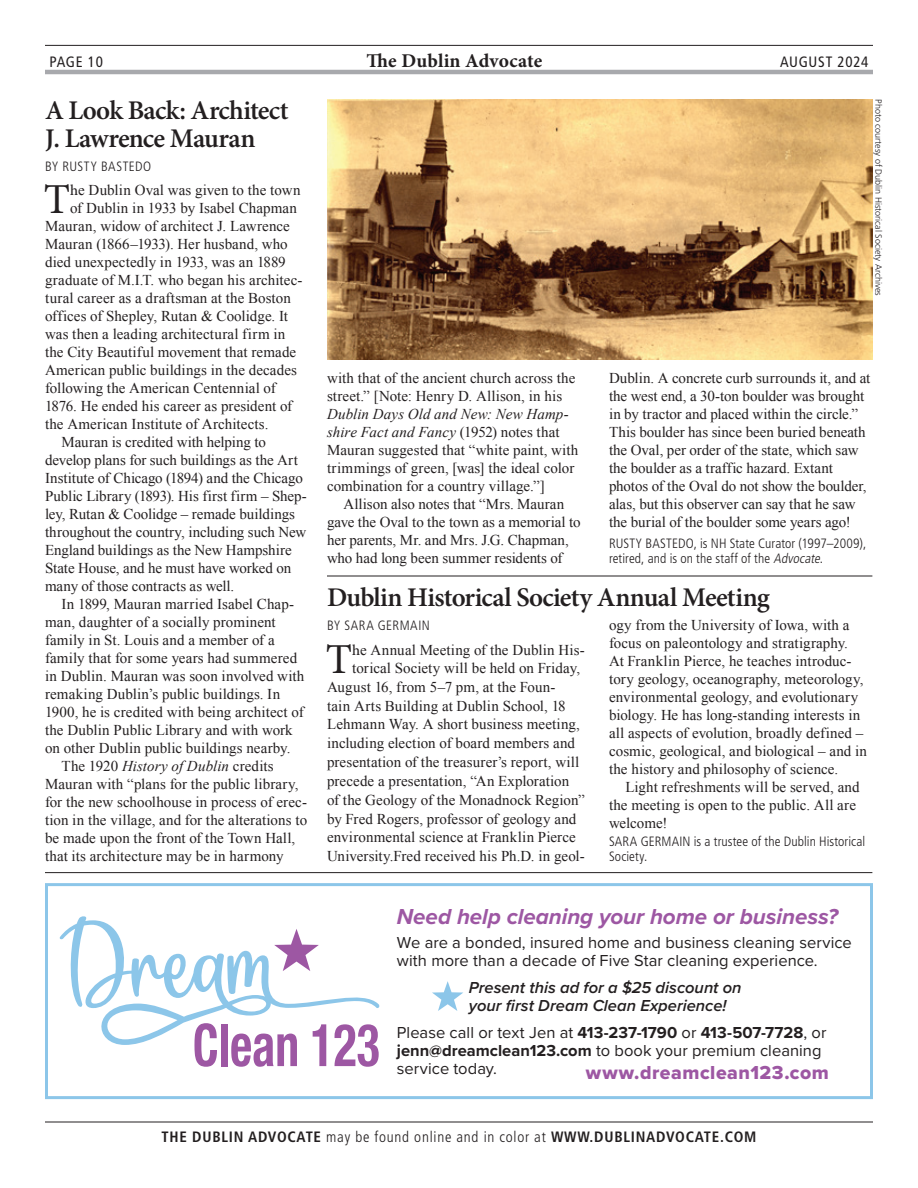
<style>
.page{position:relative;width:918px;height:1188px;background:#fff}
.page>*{position:absolute;margin:0;border:0;box-sizing:border-box;transform-origin:0 0}
.t1{font:42.75px "Minion Pro";color:#231f20}
.t2{font:600 27px/28.5px "Minion Pro";letter-spacing:-.025em;color:#231f20}
.t3{font:italic 700 22.5px "Proxima Nova";letter-spacing:-.005em;color:#9d57a3}
.t4{font:19.5px "Proxima Nova Extrabld";letter-spacing:.03em;color:#9d57a3}
.t5{font:700 19.5px "Minion Pro";letter-spacing:.01em;color:#231f20}
.t6{font:16.5px/18px "Proxima Nova";letter-spacing:.005em;color:#231f20}
.t7{font:italic 600 16.5px/18px "Proxima Nova";color:#231f20}
.t8{font:15px/18px "Times New Roman";letter-spacing:.005em;color:#231f20}
.t9{font:700 condensed 15px "Frutiger LT Std";letter-spacing:.05em;color:#231f20}
.t10{font:italic 15px "Times New Roman";letter-spacing:.005em;color:#231f20}
.t11{font:condensed 15px "Frutiger LT Std";letter-spacing:.05em;color:#231f20}
.t12{font:300 condensed 13.5px/15px "Frutiger LT Std";letter-spacing:.01em;color:#231f20}
.t13{font:300 condensed 13.5px "Frutiger LT Std";letter-spacing:.04em;color:#231f20}
.t14{font:300 condensed 13.5px "Frutiger LT Std";letter-spacing:.035em;color:#231f20}
.t15{font:300 9px "Frutiger LT Std";color:#231f20}
.s1{font-family:"Minion Pro";font-weight:500}
.s2{font-style:normal}
.s3{font-style:italic}
.s4{font-weight:700}
.s5{font-weight:300}
</style>
<div class="page">
<hr style="left:45px;top:1122px;width:828px;height:1px;background:#231f20">
<hr style="left:45px;top:45px;width:828px;height:1px;background:#231f20">
<hr style="left:45px;top:70px;width:828px;height:4px;background:#a8a9ad">
<hr style="left:45px;top:872px;width:827px;height:1px;background:#231f20">
<div style="left:45px;top:883px;width:828px;height:216px;border:3px solid #8cc6e9"></div>
<svg style="left:59px;top:916px;width:321px;height:151px"></svg>
<svg style="left:432px;top:981px;width:31px;height:30px"></svg>
<img style="left:327px;top:100px;width:546px;height:260px">
<hr style="left:327px;top:576px;width:545px;height:1px;background:#231f20">
<p class="t11" style="left:50px;top:53px;width:55px">PAGE 10</p>
<h3 class="t5" style="left:367px;top:47px;width:177px">The Dublin Advocate</h3>
<p class="t11" style="left:780px;top:53px;width:90px">AUGUST 2024</p>
<h2 class="t2" style="left:45px;top:96px;width:245px">A Look Back: Architect<br>J. Lawrence Mauran</h2>
<p class="t13" style="left:45px;top:159px;width:108px">BY RUSTY BASTEDO</p>
<h1 class="t1" style="left:44px;top:171px;width:28px">T</h1>
<p class="t8" style="left:70px;top:181px;width:232px"><span class="s1">h</span>e Dublin Oval was given to the town</p>
<p class="t8" style="left:70px;top:199px;width:228px">of Dublin in 1933 by Isabel Chapman</p>
<p class="t8" style="left:45px;top:217px;width:246px">Mauran, widow of architect J. Lawrence</p>
<p class="t8" style="left:45px;top:235px;width:244px">Mauran (1866–1933). Her husband, who</p>
<p class="t8" style="left:45px;top:253px;width:242px">died unexpectedly in 1933, was an 1889</p>
<p class="t8" style="left:45px;top:271px;width:259px">graduate of M.I.T. who began his architec-</p>
<p class="t8" style="left:45px;top:289px;width:247px">tural career as a draftsman at the Boston</p>
<p class="t8" style="left:45px;top:307px;width:244px">offices of Shepley, Rutan &amp; Coolidge. It</p>
<p class="t8" style="left:45px;top:325px;width:242px">was then a leading architectural firm in</p>
<p class="t8" style="left:45px;top:343px;width:253px">the City Beautiful movement that remade</p>
<p class="t8" style="left:45px;top:361px;width:254px">American public buildings in the decades</p>
<p class="t8" style="left:45px;top:379px;width:232px">following the American Centennial of</p>
<p class="t8" style="left:45px;top:397px;width:249px">1876. He ended his career as president of</p>
<p class="t8" style="left:45px;top:415px;width:225px">the American Institute of Architects.</p>
<p class="t8" style="left:62px;top:433px;width:206px">Mauran is credited with helping to</p>
<p class="t8" style="left:45px;top:451px;width:254px">develop plans for such buildings as the Art</p>
<p class="t8" style="left:45px;top:469px;width:259px">Institute of Chicago (1894) and the Chicago</p>
<p class="t8" style="left:45px;top:487px;width:262px">Public Library (1893). His first firm – Shep-</p>
<p class="t8" style="left:45px;top:505px;width:251px">ley, Rutan &amp; Coolidge – remade buildings</p>
<p class="t8" style="left:45px;top:523px;width:263px">throughout the country, including such New</p>
<p class="t8" style="left:45px;top:541px;width:248px">England buildings as the New Hampshire</p>
<p class="t8" style="left:45px;top:559px;width:248px">State House, and he must have worked on</p>
<p class="t8" style="left:45px;top:577px;width:191px">many of those contracts as well.</p>
<p class="t8" style="left:62px;top:595px;width:234px">In 1899, Mauran married Isabel Chap-</p>
<p class="t8" style="left:45px;top:613px;width:232px">man, daughter of a socially prominent</p>
<p class="t8" style="left:45px;top:631px;width:231px">family in St. Louis and a member of a</p>
<p class="t8" style="left:45px;top:649px;width:254px">family that for some years had summered</p>
<p class="t8" style="left:45px;top:667px;width:261px">in Dublin. Mauran was soon involved with</p>
<p class="t8" style="left:45px;top:685px;width:237px">remaking Dublin’s public buildings. In</p>
<p class="t8" style="left:45px;top:703px;width:260px">1900, he is credited with being architect of</p>
<p class="t8" style="left:45px;top:721px;width:249px">the Dublin Public Library and with work</p>
<p class="t8" style="left:45px;top:739px;width:247px">on other Dublin public buildings nearby.</p>
<p class="t10" style="left:62px;top:756px;width:214px"><span class="s2">The 1920</span> History of Dublin <span class="s2">credits</span></p>
<p class="t8" style="left:45px;top:775px;width:255px">Mauran with “plans for the public library,</p>
<p class="t8" style="left:45px;top:793px;width:264px">for the new schoolhouse in process of erec-</p>
<p class="t8" style="left:45px;top:811px;width:264px">tion in the village, and for the alterations to</p>
<p class="t8" style="left:45px;top:829px;width:252px">be made upon the front of the Town Hall,</p>
<p class="t8" style="left:45px;top:847px;width:240px">that its architecture may be in harmony</p>
<p class="t15" style="left:884px;top:99px;width:198px;rotate:90deg">Photo courtesy of Dublin Historical Society Archives</p>
<p class="t8" style="left:609px;top:369px;width:263px">Dublin. A concrete curb surrounds it, and at the west end, a 30-ton boulder was brought in by tractor and placed within the circle.” This boulder has since been buried beneath the Oval, per order of the state, which saw the boulder as a traffic hazard. Extant photos of the Oval do not show the boulder, alas, but this observer can say that he saw the burial of the boulder some years ago!</p>
<p class="t12" style="left:609px;top:536px;width:259px">RUSTY BASTEDO, is NH State Curator (1997–2009), retired, and is on the staff of the <span class="s3">Advocate</span>.</p>
<p class="t8" style="left:327px;top:369px;width:250px">with that of the ancient church across the street.” [Note: Henry D. Allison, in his</p>
<p class="t8" style="left:327px;top:405px;width:253px"><span class="s3">Dublin Days Old and New: New Hamp&shy;shire Fact and Fancy</span> (1952) notes that Mauran suggested that “white paint, with trimmings of green, [was] the ideal color combination for a country village.”]</p>
<p class="t8" style="left:327px;top:495px;width:255px;text-indent:16px">Allison also notes that “Mrs. Mauran gave the Oval to the town as a memorial to her parents, Mr. and Mrs. J.G. Chapman, who had long been summer residents of</p>
<h2 class="t2" style="left:327px;top:583px;width:444px">Dublin Historical Society Annual Meeting</h2>
<p class="t14" style="left:327px;top:618px;width:104px">BY SARA GERMAIN</p>
<h1 class="t1" style="left:326px;top:631px;width:28px">T</h1>
<p class="t8" style="left:352px;top:641px;width:234px"><span class="s1">h</span>e Annual Meeting of the Dublin His-</p>
<p class="t8" style="left:609px;top:616px;width:260px">ogy from the University of Iowa, with a focus on paleontology and stratigraphy.<br>At Franklin Pierce, he teaches introduc&shy;tory geology, oceanography, meteorology, environmental geology, and evolutionary biology. He has long-standing interests in all aspects of evolution, broadly defined – cosmic, geological, and biological – and in the history and philosophy of science.</p>
<p class="t8" style="left:609px;top:778px;width:252px;text-indent:16px">Light refreshments will be served, and the meeting is open to the public. All are welcome!</p>
<p class="t12" style="left:609px;top:834px;width:258px">SARA GERMAIN is a trustee of the Dublin Historical<br>Society.</p>
<p class="t8" style="left:352px;top:659px;width:229px">torical Society will be held on Friday,</p>
<p class="t8" style="left:327px;top:677px;width:230px">August 16, from 5–7 pm, at the Foun-</p>
<p class="t8" style="left:327px;top:696px;width:240px">tain Arts Building at Dublin School, 18</p>
<p class="t8" style="left:327px;top:715px;width:254px">Lehmann Way. A short business meeting,</p>
<p class="t8" style="left:327px;top:734px;width:250px">including election of board members and</p>
<p class="t8" style="left:327px;top:753px;width:254px">presentation of the treasurer’s report, will</p>
<p class="t8" style="left:327px;top:772px;width:244px">precede a presentation, “An Exploration</p>
<p class="t8" style="left:327px;top:790px;width:259px">of the Geology of the Monadnock Region”</p>
<p class="t8" style="left:327px;top:809px;width:251px">by Fred Rogers, professor of geology and</p>
<p class="t8" style="left:327px;top:828px;width:250px">environmental science at Franklin Pierce</p>
<p class="t8" style="left:327px;top:847px;width:259px">University.Fred received his Ph.D. in geol-</p>
<h3 class="t3" style="left:397px;top:900px;width:443px">Need help cleaning your home or business?</h3>
<p class="t6" style="left:397px;top:933px;width:456px">We are a bonded, insured home and business cleaning service with more than a decade of Five Star cleaning experience.</p>
<p class="t7" style="left:469px;top:978px;width:274px">Present this ad for a $25 discount on your first Dream Clean Experience!</p>
<p class="t6" style="left:397px;top:1023px;width:431px">Please call or text Jen at <span class="s4">413-237-1790</span> or <span class="s4">413-507-7728</span>, or <span class="s4">jenn@dreamclean123.com</span> to book your premium cleaning service today.</p>
<h3 class="t4" style="left:586px;top:1058px;width:245px">www.dreamclean123.com</h3>
<p class="t9" style="left:161px;top:1128px;width:597px">THE DUBLIN ADVOCATE <span class="s5">may be found online and in color at</span> WWW.DUBLINADVOCATE.COM</p>
</div>
